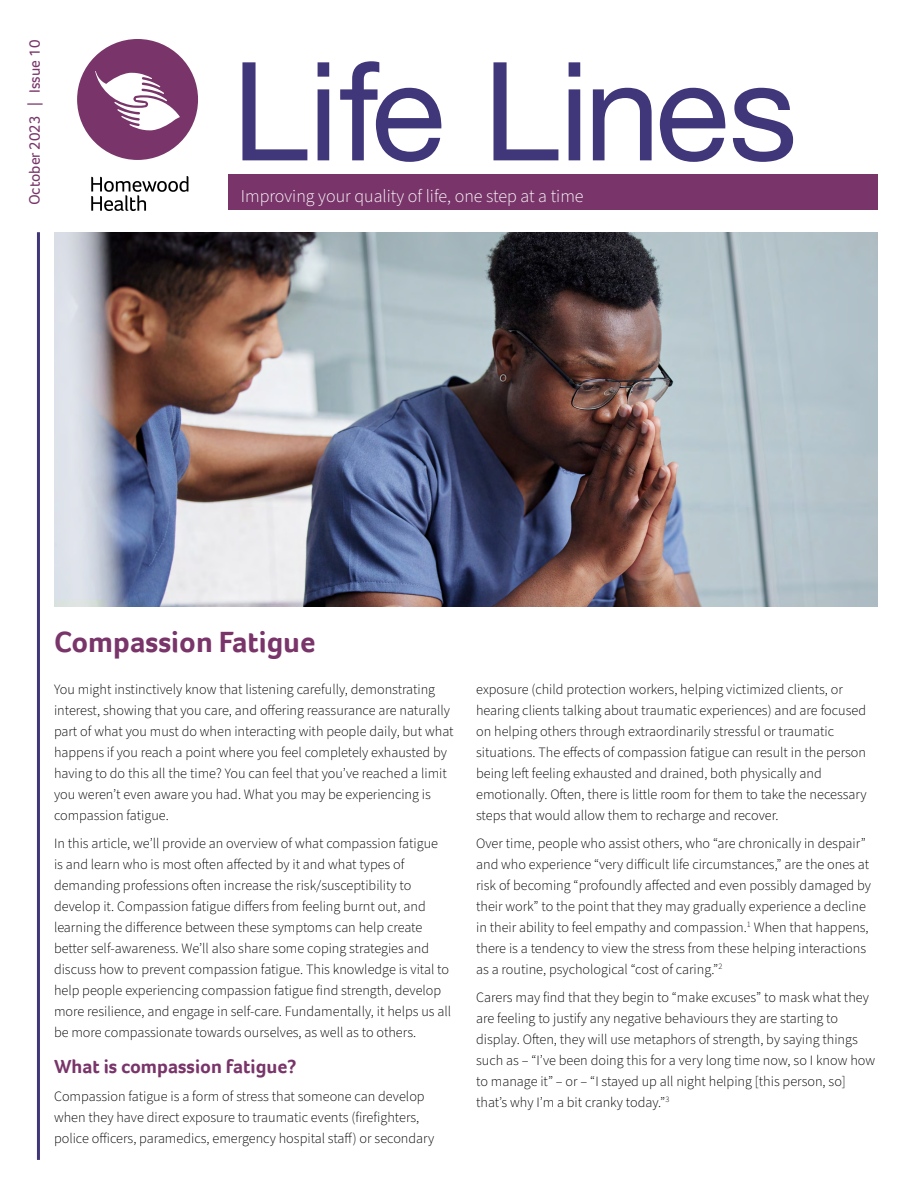
<style>
.page{position:relative;width:918px;height:1188px;background:#fff}
.page>*{position:absolute;margin:0;border:0;box-sizing:border-box;transform-origin:0 0}
.t1{font:137.25px "Helvetica Neue";color:#40367a}
.t2{font:700 30px "Foco";color:#79356a}
.t3{font:700 19.5px "Foco";color:#79356a}
.t4{font:300 18px "Source Sans Pro";color:#fff}
.t5{font:15.6px "Foco";color:#79356a}
.t6{font:300 14.25px/21px "Source Sans Pro";color:#000}
</style>
<div class="page">
<img style="left:54px;top:232px;width:824px;height:375px">
<div style="left:77px;top:39px;width:121px;height:121px;background:#79356a;border-radius:50%"></div>
<svg style="left:95px;top:71px;width:85px;height:59px"></svg>
<div style="left:228px;top:175px;width:650px;height:35px;background:#79356a"></div>
<hr style="left:37px;top:232px;width:3px;height:928px;background:#40367a">
<svg style="left:91px;top:176px;width:97px;height:35px"></svg>
<p class="t5" style="left:24px;top:205px;width:167px;rotate:-90deg">October 2023 | Issue 10</p>
<h1 class="t1" style="left:232px;top:13px;width:567px">Life Lines</h1>
<p class="t4" style="left:241px;top:184px;width:344px">Improving your quality of life, one step at a time</p>
<h2 class="t2" style="left:54px;top:622px;width:263px">Compassion Fatigue</h2>
<p class="t6" style="left:54px;top:679px;width:401px">You might instinctively know that listening carefully, demonstrating interest, showing that you care, and offering reassurance are naturally part of what you must do when interacting with people daily, but what happens if you reach a point where you feel completely exhausted by having to do this all the time? You can feel that you’ve reached a limit you weren’t even aware you had. What you may be experiencing is compassion fatigue.</p>
<p class="t6" style="left:54px;top:833px;width:399px">In this article, we’ll provide an overview of what compassion fatigue<br>is and learn who is most often affected by it and what types of demanding professions often increase the risk/susceptibility to develop it. Compassion fatigue differs from feeling burnt out, and learning the difference between these symptoms can help create better self-awareness. We’ll also share some coping strategies and discuss how to prevent compassion fatigue. This knowledge is vital to help people experiencing compassion fatigue find strength, develop more resilience, and engage in self-care. Fundamentally, it helps us all be more compassionate towards ourselves, as well as to others.</p>
<h3 class="t3" style="left:54px;top:1053px;width:244px">What is compassion fatigue?</h3>
<p class="t6" style="left:54px;top:1086px;width:382px">Compassion fatigue is a form of stress that someone can develop when they have direct exposure to traumatic events (firefighters, police officers, paramedics, emergency hospital staff) or secondary</p>
<p class="t6" style="left:476px;top:679px;width:392px">exposure (child protection workers, helping victimized clients, or hearing clients talking about traumatic experiences) and are focused on helping others through extraordinarily stressful or traumatic situations. The effects of compassion fatigue can result in the person being left feeling exhausted and drained, both physically and emotionally. Often, there is little room for them to take the necessary steps that would allow them to recharge and recover.</p>
<p class="t6" style="left:476px;top:833px;width:396px">Over time, people who assist others, who “are chronically in despair” and who experience “very difficult life circumstances,” are the ones at risk of becoming “profoundly affected and even possibly damaged by their work” to the point that they may gradually experience a decline in their ability to feel empathy and compassion.<sup>1</sup> When that happens, there is a tendency to view the stress from these helping interactions as a routine, psychological “cost of caring.”<sup>2</sup></p>
<p class="t6" style="left:476px;top:987px;width:401px">Carers may find that they begin to “make excuses” to mask what they are feeling to justify any negative behaviours they are starting to display. Often, they will use metaphors of strength, by saying things such as – “I’ve been doing this for a very long time now, so I know how to manage it” – or – “I stayed up all night helping [this person, so] that’s why I’m a bit cranky today.”<sup>3</sup></p>
</div>
